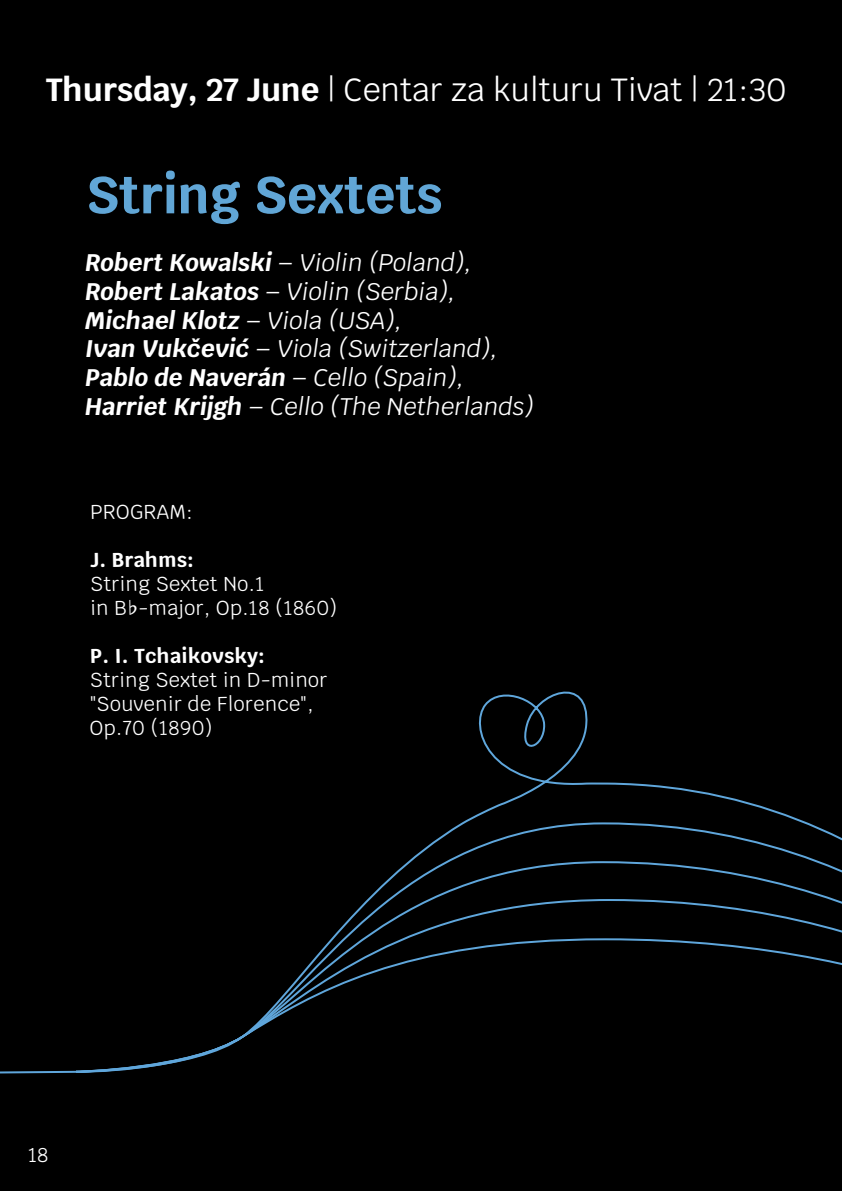
<style>
.page{position:relative;width:842px;height:1191px;background:#000}
.page>*{position:absolute;margin:0;border:0;box-sizing:border-box;transform-origin:0 0}
.t1{font:700 52px "Krub";color:#61a6d6}
.t2{font:32px "Krub";color:#fff}
.t3{font:italic 24px/28.8px "Krub";color:#fff}
.t4{font:20px/23.6px "Krub";color:#fff}
.t5{font:700 20px "Krub";color:#fff}
.s1{font-weight:700}
.s2{font-family:"Gothic A1"}
</style>
<div class="page">
<h2 class="t2" style="left:46px;top:62px;width:742px"><span class="s1">Thursday, 27 June</span> | Centar za kulturu Tivat | 21:30</h2>
<h1 class="t1" style="left:86px;top:165px;width:358px">String Sextets</h1>
<p class="t3" style="left:86px;top:248px;width:450px"><span class="s1">Robert Kowalski</span> – Violin (Poland), <span class="s1">Robert Lakatos</span> – Violin (Serbia), <span class="s1">Michael Klotz</span> – Viola (USA),<br><span class="s1">Ivan Vukčević</span> – Viola (Switzerland), <span class="s1">Pablo de Naverán</span> – Cello (Spain), <span class="s1">Harriet Krijgh</span> – Cello (The Netherlands)</p>
<p class="t4" style="left:90px;top:501px;width:104px;rotate:-1deg">PROGRAM:</p>
<p class="t5" style="left:90px;top:549px;width:105px;rotate:-1deg">J. Brahms:</p>
<p class="t4" style="left:90px;top:573px;width:248px;line-height:24.8px;rotate:-1deg">String Sextet No.1<br>in B<span class="s2">♭</span>-major, Op.18 (1860)</p>
<p class="t5" style="left:90px;top:646px;width:176px;rotate:-1deg">P. I. Tchaikovsky:</p>
<p class="t4" style="left:89px;top:670px;width:240px;rotate:-1deg">String Sextet in D-minor "Souvenir de Florence",<br>Op.70 (1890)</p>
<p class="t4" style="left:28px;top:1143px;width:22px">18</p>
</div>
